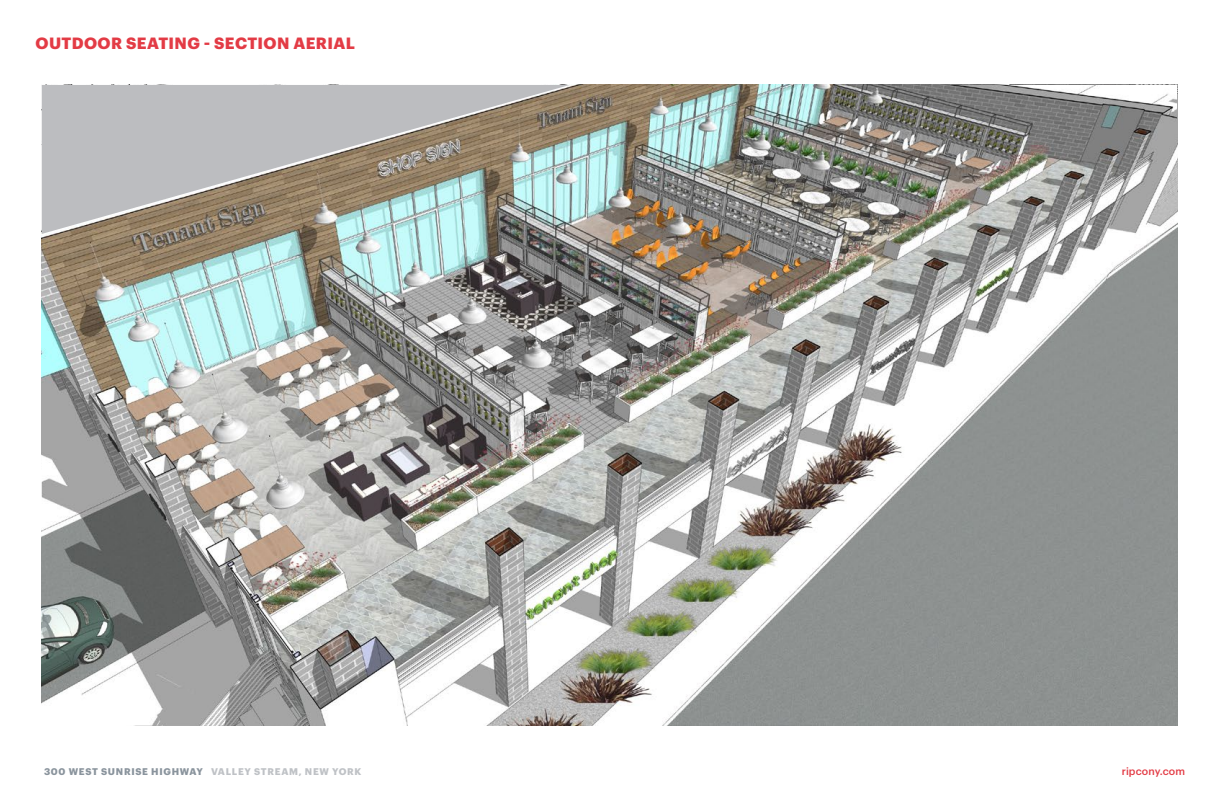
<style>
.page{position:relative;width:1224px;height:792px;background:#fff}
.page>*{position:absolute;margin:0;border:0;box-sizing:border-box;transform-origin:0 0}
.t1{font:700 16px "Graphik";letter-spacing:.025em;color:#e33b45}
.t2{font:500 10.5px "Graphik";letter-spacing:.01em;color:#e33b45}
.t3{font:700 9.5px "Graphik";letter-spacing:.075em;color:#8a949d}
.s1{color:#bfc2c6}
</style>
<div class="page">
<img style="left:42px;top:85px;width:1135px;height:641px">
<svg style="left:42px;top:85px;width:528px;height:149px;background:#acaca5"></svg>
<h1 class="t1" style="left:36px;top:31px;width:321px">OUTDOOR SEATING - SECTION AERIAL</h1>
<p class="t3" style="left:44px;top:765px;width:319px">300 WEST SUNRISE HIGHWAY <span class="s1">VALLEY STREAM, NEW YORK</span></p>
<p class="t2" style="left:1122px;top:763px;width:65px">ripcony.com</p>
</div>
